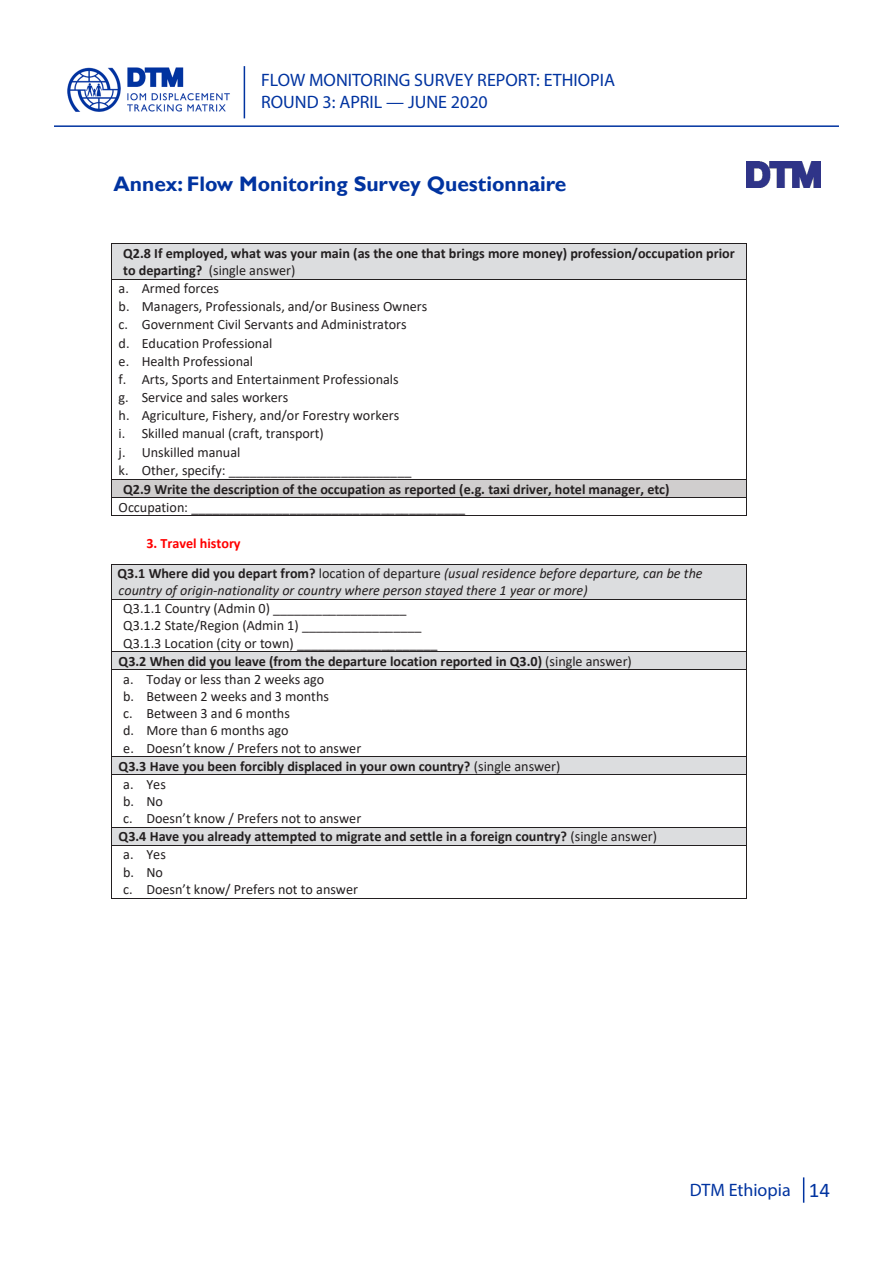
<style>
.page{position:relative;width:893px;height:1263px;background:#fff}
.page>*{position:absolute;margin:0;border:0;box-sizing:border-box;transform-origin:0 0}
.t1{font:700 21px "Gill Sans";color:#0033a0}
.t2{font:21px "Calibri";color:#0033a0}
.t3{font:18px/21.6px "Myriad Pro";color:#0033a0}
.t4{font:14.25px "Calibri";color:#231f20}
.t5{font:700 14.25px "Calibri";color:#231f20}
.t6{font:italic 14.25px/29.7px "Calibri";color:#231f20}
.s1{font-weight:700}
.s2{font-weight:700;font-style:normal;color:#f00}
.s3{font-weight:700;font-style:normal}
.s4{font-style:normal}
.s5{font-weight:400}
</style>
<div class="page">
<hr style="left:244px;top:66px;width:1px;height:52px;background:#0033a0">
<hr style="left:54px;top:125px;width:785px;height:2px;background:#0033a0">
<img style="left:67px;top:67px;width:163px;height:45px">
<svg style="left:803px;top:1177px;width:1px;height:26px"></svg>
<img style="left:746px;top:162px;width:75px;height:26px">
<div style="left:119px;top:244px;width:621px;height:18px;background:#dcdddf"></div>
<div style="left:119px;top:262px;width:621px;height:17px;background:#dcdddf"></div>
<hr style="left:112px;top:244px;width:634px;height:1px;background:#231f20">
<hr style="left:111px;top:244px;width:1px;height:35px;background:#231f20">
<hr style="left:746px;top:244px;width:1px;height:35px;background:#231f20">
<hr style="left:112px;top:279px;width:634px;height:1px;background:#231f20">
<hr style="left:111px;top:280px;width:1px;height:199px;background:#231f20">
<hr style="left:746px;top:280px;width:1px;height:199px;background:#231f20">
<div style="left:112px;top:480px;width:634px;height:17px;background:#d0cece"></div>
<hr style="left:112px;top:479px;width:634px;height:1px;background:#231f20">
<hr style="left:112px;top:497px;width:634px;height:1px;background:#231f20">
<svg style="left:111px;top:479px;width:1px;height:37px"></svg>
<hr style="left:112px;top:515px;width:634px;height:1px;background:#231f20">
<svg style="left:746px;top:479px;width:1px;height:37px"></svg>
<div style="left:119px;top:564px;width:621px;height:18px;background:#dcdddf"></div>
<div style="left:119px;top:582px;width:621px;height:17px;background:#dcdddf"></div>
<hr style="left:112px;top:564px;width:634px;height:1px;background:#231f20">
<hr style="left:111px;top:564px;width:1px;height:35px;background:#231f20">
<hr style="left:746px;top:564px;width:1px;height:35px;background:#231f20">
<hr style="left:112px;top:599px;width:634px;height:1px;background:#231f20">
<hr style="left:111px;top:600px;width:1px;height:52px;background:#231f20">
<hr style="left:746px;top:600px;width:1px;height:52px;background:#231f20">
<div style="left:119px;top:652px;width:621px;height:18px;background:#dcdddf"></div>
<hr style="left:112px;top:652px;width:634px;height:1px;background:#231f20">
<svg style="left:111px;top:652px;width:1px;height:18px"></svg>
<hr style="left:112px;top:670px;width:634px;height:1px;background:#231f20">
<svg style="left:746px;top:652px;width:1px;height:18px"></svg>
<hr style="left:111px;top:670px;width:1px;height:87px;background:#231f20">
<hr style="left:746px;top:670px;width:1px;height:87px;background:#231f20">
<div style="left:119px;top:757px;width:621px;height:18px;background:#dcdddf"></div>
<hr style="left:112px;top:757px;width:634px;height:1px;background:#231f20">
<svg style="left:111px;top:757px;width:1px;height:18px"></svg>
<hr style="left:112px;top:775px;width:634px;height:1px;background:#231f20">
<svg style="left:746px;top:757px;width:1px;height:18px"></svg>
<hr style="left:111px;top:775px;width:1px;height:52px;background:#231f20">
<hr style="left:746px;top:775px;width:1px;height:52px;background:#231f20">
<div style="left:112px;top:828px;width:634px;height:17px;background:#dcdddf"></div>
<hr style="left:112px;top:827px;width:634px;height:1px;background:#231f20">
<svg style="left:111px;top:827px;width:1px;height:19px"></svg>
<hr style="left:112px;top:845px;width:634px;height:1px;background:#231f20">
<svg style="left:746px;top:827px;width:1px;height:19px"></svg>
<hr style="left:111px;top:846px;width:1px;height:52px;background:#231f20">
<hr style="left:112px;top:898px;width:634px;height:1px;background:#231f20">
<hr style="left:746px;top:846px;width:1px;height:52px;background:#231f20">
<p class="t3" style="left:261px;top:69px;width:355px">FLOW MONITORING SURVEY REPORT: ETHIOPIA<br>ROUND 3: APRIL — JUNE 2020</p>
<p class="t1" style="left:113px;top:171px;width:455px">Annex: Flow Monitoring Survey Questionnaire</p>
<p class="t5" style="left:123px;top:243px;width:613px">Q2.8 If employed, what was your main (as the one that brings more money) profession/occupation prior</p>
<p class="t4" style="left:123px;top:260px;width:174px"><span class="s1">to departing?</span> (single answer)</p>
<p class="t4" style="left:119px;top:278px;width:102px">a. Armed forces</p>
<p class="t4" style="left:119px;top:297px;width:310px">b. Managers, Professionals, and/or Business Owners</p>
<p class="t4" style="left:119px;top:315px;width:290px">c. Government Civil Servants and Administrators</p>
<p class="t4" style="left:119px;top:333px;width:155px">d. Education Professional</p>
<p class="t4" style="left:119px;top:351px;width:136px">e. Health Professional</p>
<p class="t4" style="left:119px;top:369px;width:282px">f. Arts, Sports and Entertainment Professionals</p>
<p class="t4" style="left:119px;top:387px;width:171px">g. Service and sales workers</p>
<p class="t4" style="left:119px;top:406px;width:282px">h. Agriculture, Fishery, and/or Forestry workers</p>
<p class="t4" style="left:119px;top:424px;width:207px">i. Skilled manual (craft, transport)</p>
<p class="t4" style="left:119px;top:442px;width:123px">j. Unskilled manual</p>
<p class="t4" style="left:119px;top:460px;width:294px">k. Other, specify: __________________________</p>
<p class="t5" style="left:123px;top:479px;width:548px">Q2.9 Write the description of the occupation as reported (e.g. taxi driver, hotel manager, etc)</p>
<p class="t4" style="left:119px;top:497px;width:348px">Occupation: _______________________________________</p>
<p class="t6" style="left:118px;top:528px;width:587px;text-indent:29px"><span class="s2">3. Travel history<br></span><span class="s3">Q3.1 Where did you depart from?</span> <span class="s4">location of departure</span> (usual residence before departure, can be the</p>
<p class="t6" style="left:119px;top:575px;width:471px">country of origin-nationality or country where person stayed there 1 year or more)</p>
<p class="t4" style="left:123px;top:598px;width:285px">Q3.1.1 Country (Admin 0) ___________________</p>
<p class="t4" style="left:123px;top:616px;width:300px">Q3.1.2 State/Region (Admin 1) _________________</p>
<p class="t4" style="left:123px;top:633px;width:316px">Q3.1.3 Location (city or town) ____________________</p>
<p class="t5" style="left:119px;top:651px;width:515px">Q3.2 When did you leave (from the departure location reported in Q3.0) <span class="s5">(single answer)</span></p>
<p class="t4" style="left:123px;top:669px;width:203px">a. Today or less than 2 weeks ago</p>
<p class="t4" style="left:123px;top:686px;width:207px">b. Between 2 weeks and 3 months</p>
<p class="t4" style="left:123px;top:704px;width:168px">c. Between 3 and 6 months</p>
<p class="t4" style="left:123px;top:721px;width:167px">d. More than 6 months ago</p>
<p class="t4" style="left:123px;top:738px;width:240px">e. Doesn’t know / Prefers not to answer</p>
<p class="t5" style="left:119px;top:756px;width:443px">Q3.3 Have you been forcibly displaced in your own country? <span class="s5">(single answer)</span></p>
<p class="t4" style="left:123px;top:774px;width:44px">a. Yes</p>
<p class="t4" style="left:123px;top:791px;width:41px">b. No</p>
<p class="t4" style="left:123px;top:809px;width:240px">c. Doesn’t know / Prefers not to answer</p>
<p class="t5" style="left:119px;top:826px;width:540px">Q3.4 Have you already attempted to migrate and settle in a foreign country? <span class="s5">(single answer)</span></p>
<p class="t4" style="left:123px;top:844px;width:44px">a. Yes</p>
<p class="t4" style="left:123px;top:862px;width:41px">b. No</p>
<p class="t4" style="left:123px;top:879px;width:236px">c. Doesn’t know/ Prefers not to answer</p>
<p class="t3" style="left:690px;top:1179px;width:102px">DTM Ethiopia</p>
<p class="t2" style="left:809px;top:1175px;width:23px">14</p>
</div>
